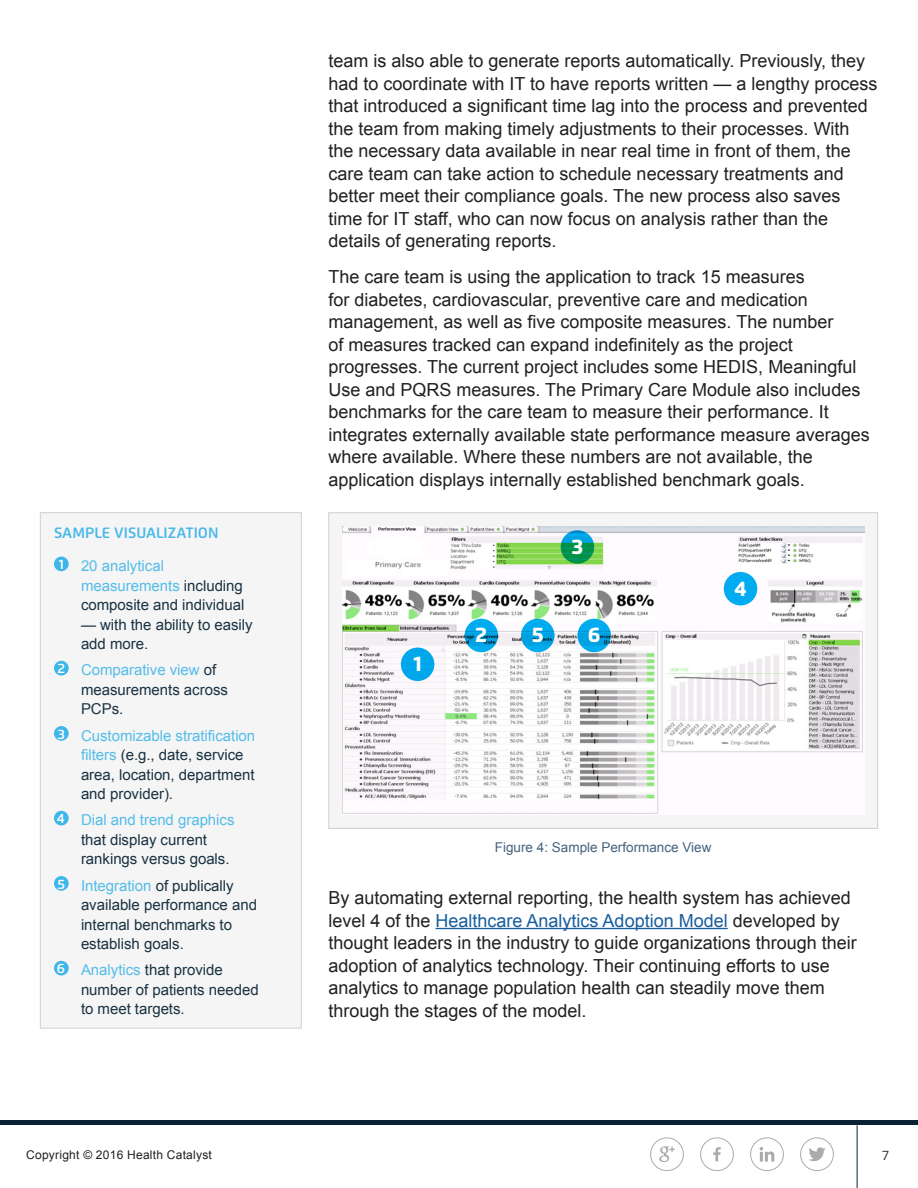
<style>
.page{position:relative;width:918px;height:1188px;background:#fff}
.page>*{position:absolute;margin:0;border:0;box-sizing:border-box;transform-origin:0 0}
.t1{font:800 21px "Flexo";color:#fff}
.Body_Copy{font:18px/22.5px "Arial";color:#231f20}
.Sidebar_bullets{font:15px/19.5px "Arial";color:#1a3243}
.Sidebar_header{font:600 15px "Flexo";color:#48b8e9}
.t2{font:13.5px "Arial";color:#45627f}
.t3{font:600 13.5px "Flexo";color:#fff}
.t4{font:13.5px "Flexo";color:#231f20}
.t5{font:12px "Arial";letter-spacing:.02em;color:#231f20}
.s1{color:#55bcea}
.s2{color:#175d9e}
</style>
<div class="page">
<hr style="left:436px;top:928px;width:292px;height:1px;background:#175d9e">
<div style="left:40px;top:513px;width:261px;height:515px;background:#f4f5f4"></div>
<div style="left:54px;top:557px;width:15px;height:14px;background:#3eb6e9;border-radius:50%"></div>
<div style="left:54px;top:661px;width:15px;height:14px;background:#3eb6e9;border-radius:50%"></div>
<div style="left:54px;top:726px;width:15px;height:15px;background:#3eb6e9;border-radius:50%"></div>
<div style="left:54px;top:811px;width:15px;height:14px;background:#3eb6e9;border-radius:50%"></div>
<div style="left:54px;top:876px;width:15px;height:15px;background:#3eb6e9;border-radius:50%"></div>
<div style="left:54px;top:961px;width:15px;height:14px;background:#3eb6e9;border-radius:50%"></div>
<div style="left:40px;top:513px;width:262px;height:515px;border:1px solid #cfd0d2"></div>
<div style="left:329px;top:513px;width:549px;height:315px;background:#f4f5f4"></div>
<img style="left:342px;top:526px;width:522px;height:289px">
<svg style="left:561px;top:530px;width:33px;height:34px"></svg>
<div style="left:724px;top:572px;width:33px;height:33px;background:#00aeef;border-radius:50%"></div>
<div style="left:401px;top:648px;width:33px;height:33px;background:#00aeef;border-radius:50%"></div>
<svg style="left:465px;top:619px;width:33px;height:33px"></svg>
<svg style="left:521px;top:619px;width:34px;height:33px"></svg>
<svg style="left:577px;top:619px;width:34px;height:33px"></svg>
<svg style="left:659px;top:1146px;width:16px;height:16px"></svg>
<div style="left:650px;top:1137px;width:34px;height:34px;border:1px solid #aeaaa9;border-radius:50%"></div>
<hr style="left:857px;top:1125px;width:1px;height:63px;background:#062437">
<div style="left:0;top:1120px;width:918px;height:5px;background:#0a2334"></div>
<svg style="left:809px;top:1147px;width:17px;height:14px"></svg>
<div style="left:800px;top:1137px;width:34px;height:34px;border:1px solid #aeaaa9;border-radius:50%"></div>
<svg style="left:713px;top:1147px;width:8px;height:14px"></svg>
<div style="left:700px;top:1137px;width:34px;height:34px;border:1px solid #aeaaa9;border-radius:50%"></div>
<svg style="left:760px;top:1147px;width:14px;height:15px"></svg>
<div style="left:750px;top:1137px;width:34px;height:34px;border:1px solid #aeaaa9;border-radius:50%"></div>
<p class="Sidebar_header" style="left:54px;top:524px;width:166px">SAMPLE VISUALIZATION</p>
<p class="t3" style="left:59px;top:556px;width:6px">1</p>
<p class="Sidebar_bullets" style="left:81px;top:556px;width:165px"><span class="s1">20 analytical measurements</span> including composite and individual</p>
<p class="Sidebar_bullets" style="left:81px;top:615px;width:173px">— with the ability to easily add more.</p>
<p class="t3" style="left:58px;top:661px;width:9px">2</p>
<p class="Sidebar_bullets" style="left:81px;top:661px;width:148px"><span class="s1">Comparative view</span> of measurements across<br>PCPs.</p>
<p class="t3" style="left:58px;top:726px;width:9px">3</p>
<p class="Sidebar_bullets" style="left:81px;top:726px;width:176px"><span class="s1">Customizable stratification filters</span> (e.g., date, service area, location, department and provider).</p>
<p class="t3" style="left:57px;top:811px;width:9px">4</p>
<p class="Sidebar_bullets" style="left:81px;top:811px;width:155px"><span class="s1">Dial and trend graphics </span>that display current rankings versus goals.</p>
<p class="t3" style="left:58px;top:876px;width:9px">5</p>
<p class="Sidebar_bullets" style="left:81px;top:876px;width:178px"><span class="s1">Integration</span> of publically available performance and internal benchmarks to establish goals.</p>
<p class="t3" style="left:57px;top:961px;width:10px">6</p>
<p class="Sidebar_bullets" style="left:81px;top:961px;width:179px"><span class="s1">Analytics</span> that provide number of patients needed to meet targets.</p>
<p class="Body_Copy" style="left:328px;top:50px;width:550px">team is also able to generate reports automatically. Previously, they had to coordinate with IT to have reports written — a lengthy process that introduced a significant time lag into the process and prevented the team from making timely adjustments to their processes. With the necessary data available in near real time in front of them, the care team can take action to schedule necessary treatments and better meet their compliance goals. The new process also saves time for IT staff, who can now focus on analysis rather than the details of generating reports.</p>
<p class="Body_Copy" style="left:328px;top:266px;width:543px">The care team is using the application to track 15 measures<br>for diabetes, cardiovascular, preventive care and medication management, as well as five composite measures. The number<br>of measures tracked can expand indefinitely as the project progresses. The current project includes some HEDIS, Meaningful Use and PQRS measures. The Primary Care Module also includes benchmarks for the care team to measure their performance. It integrates externally available state performance measure averages where available. Where these numbers are not available, the application displays internally established benchmark goals.</p>
<p class="t1" style="left:413px;top:651px;width:10px">1</p>
<p class="t1" style="left:572px;top:534px;width:13px">3</p>
<p class="t1" style="left:475px;top:622px;width:14px">2</p>
<p class="t1" style="left:532px;top:622px;width:14px">5</p>
<p class="t1" style="left:588px;top:622px;width:14px">6</p>
<p class="t1" style="left:734px;top:575px;width:14px">4</p>
<p class="t2" style="left:495px;top:838px;width:218px">Figure 4: Sample Performance View</p>
<p class="Body_Copy" style="left:328px;top:887px;width:530px">By automating external reporting, the health system has achieved level 4 of the <span class="s2">Healthcare Analytics Adoption Model</span> developed by thought leaders in the industry to guide organizations through their adoption of analytics technology. Their continuing efforts to use analytics to manage population health can steadily move them through the stages of the model.</p>
<p class="t5" style="left:26px;top:1147px;width:187px">Copyright © 2016 Health Catalyst</p>
<p class="t4" style="left:882px;top:1147px;width:8px">7</p>
</div>
